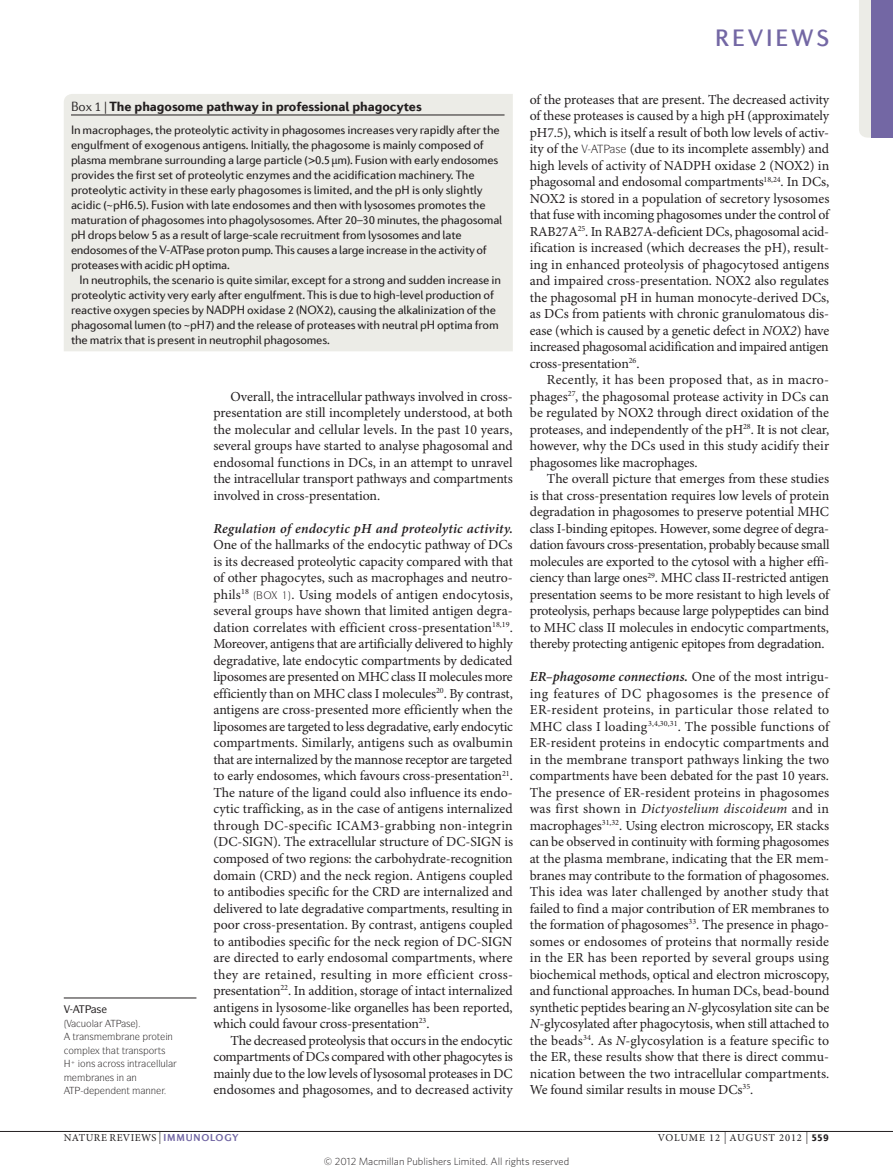
<style>
.page{position:relative;width:893px;height:1174px;background:#fff}
.page>*{position:absolute;margin:0;border:0;box-sizing:border-box;transform-origin:0 0}
.sectionheader{font:500 24px "Diverda Sans Com";letter-spacing:.115em;color:#7367a4}
.bodyfirst_inline{font:13.8px/16.5px "Minion Pro";letter-spacing:-.005em;color:#231f20;text-align:justify}
.bodyindent{font:13.8px/16.5px "Minion Pro";letter-spacing:-.01em;color:#231f20;text-align:justify}
.boxtitle{font:900 13.5px "Diverda Sans Com";letter-spacing:-.005em;color:#231f20}
.boxbody1{font:12.3px/15px "Diverda Sans Com";letter-spacing:-.015em;color:#231f20}
.boxbody{font:12.3px/15px "Diverda Sans Com";letter-spacing:-.015em;color:#231f20}
.t1{font:300 10.5px "Whitney";color:#231f20}
.t2{font:10.5px "Minion Pro";letter-spacing:.04em;color:#231f20}
.t3{font:10.5px "Minion Pro";letter-spacing:.085em;color:#231f20}
.glossarybody{font:9.75px "ITC Symbol Std";color:#231f20}
.s1{font-weight:300}
.s2{font-family:"Minion Pro"}
.s3{font-weight:600;font-style:italic}
.s4{font-style:italic}
.s5{font-size:12px}
.s6{font-family:"Diverda Sans Com";font-weight:700;font-size:10.2px;color:#7367a4}
.s7{font-family:"Diverda Sans Com";font-weight:900}
</style>
<div class="page">
<hr style="left:0;top:1131px;width:893px;height:1px;background:#231f20">
<hr style="left:64px;top:997px;width:132px;height:1px;background:#231f20">
<div style="left:64px;top:94px;width:449px;height:257px;background:#ecece7"></div>
<hr style="left:71px;top:115px;width:434px;height:1px;background:#231f20">
<svg style="left:859px;top:0;width:13px;height:138px;background:#e2e1e2"></svg>
<div style="left:872px;top:0;width:21px;height:138px;background:#7367a4"></div>
<p class="sectionheader" style="left:715px;top:24px;width:116px">REVIEWS</p>
<p class="boxtitle" style="left:71px;top:98px;width:352px"><span class="s1">Box 1 |</span> The phagosome pathway in professional phagocytes</p>
<p class="boxbody1" style="left:71px;top:122px;width:433px">In macrophages, the proteolytic activity in phagosomes increases very rapidly after the engulfment of exogenous antigens. Initially, the phagosome is mainly composed of plasma membrane surrounding a large particle (&gt;0.5<span class="s2">μ</span>m). Fusion with early endosomes provides the first set of proteolytic enzymes and the acidification machinery. The proteolytic activity in these early phagosomes is limited, and the pH is only slightly acidic (~pH6.5). Fusion with late endosomes and then with lysosomes promotes the maturation of phagosomes into phagolysosomes. After 20–30 minutes, the phagosomal pH drops below 5 as a result of large-scale recruitment from lysosomes and late endosomes of the V‑ATPase proton pump. This causes a large increase in the activity of proteases with acidic pH optima.</p>
<p class="boxbody" style="left:71px;top:272px;width:431px;text-indent:9px">In neutrophils, the scenario is quite similar, except for a strong and sudden increase in proteolytic activity very early after engulfment. This is due to high-level production of reactive oxygen species by NADPH oxidase 2 (NOX2), causing the alkalinization of the phagosomal lumen (to ~pH7) and the release of proteases with neutral pH optima from the matrix that is present in neutrophil phagosomes.</p>
<p class="glossarybody" style="left:81px;top:1017px;width:15px">◆□●</p>
<p class="glossarybody" style="left:73px;top:1030px;width:23px">▼ ■▲</p>
<p class="glossarybody" style="left:130px;top:1030px;width:45px">■ □▼ ■</p>
<p class="glossarybody" style="left:68px;top:1044px;width:99px">□ ● ▼ ▼ ▼ ■▲□▼▲</p>
<p class="glossarybody" style="left:64px;top:1057px;width:33px">★ □■▲</p>
<p class="glossarybody" style="left:111px;top:1057px;width:29px">□▲▲ ■▼</p>
<p class="glossarybody" style="left:156px;top:1057px;width:14px">●●◆●</p>
<p class="glossarybody" style="left:99px;top:1071px;width:39px">■ ▲ ■ ■</p>
<p class="glossarybody" style="left:105px;top:1084px;width:26px">■ ■▼</p>
<p class="bodyindent" style="left:213px;top:389px;width:301px;text-indent:17px">Overall, the intracellular pathways involved in cross&shy;presentation are still incompletely understood, at both the molecular and cellular levels. In the past 10 years, several groups have started to analyse phagosomal and endosomal functions in DCs, in an attempt to unravel the intracellular transport pathways and compartments involved in cross-presentation.</p>
<p class="bodyfirst_inline" style="left:213px;top:521px;width:301px"><span class="s3">Regulation of endocytic pH and proteolytic activity.<br></span>One of the hallmarks of the endocytic pathway of DCs is its decreased proteolytic capacity compared with that of other phagocytes, such as macrophages and neutro&shy;phils<sup>18</sup></p>
<p class="bodyfirst_inline" style="left:213px;top:587px;width:301px;text-indent:78px">. Using models of antigen endocytosis, several groups have shown that limited antigen degra&shy;dation correlates with efficient cross-presentation<sup>18,19</sup>.<br>Moreover, antigens that are artificially delivered to highly degradative, late endocytic compartments by dedicated liposomes are presented on MHC class II molecules more efficiently than on MHC class I molecules<sup>20</sup>. By contrast, antigens are cross-presented more efficiently when the liposomes are targeted to less degradative, early endocytic compartments. Similarly, antigens such as ovalbumin that are internalized by the mannose receptor are targeted to early endosomes, which favours cross-presentation<sup>21</sup>.<br>The nature of the ligand could also influence its endo&shy;cytic trafficking, as in the case of antigens internalized through DC-specific ICAM3‑grabbing non-integrin (DC‑SIGN). The extracellular structure of DC‑SIGN is composed of two regions: the carbohydrate-recognition domain (CRD) and the neck region. Antigens coupled to antibodies specific for the CRD are internalized and delivered to late degradative compartments, resulting in poor cross-presentation. By contrast, antigens coupled to antibodies specific for the neck region of DC‑SIGN are directed to early endosomal compartments, where they are retained, resulting in more efficient cross&shy;presentation<sup>22</sup>. In addition, storage of intact internalized antigens in lysosome-like organelles has been reported, which could favour cross-presentation<sup>23</sup>.</p>
<p class="bodyindent" style="left:213px;top:1032px;width:301px;text-indent:17px">The decreased proteolysis that occurs in the endocytic compartments of DCs compared with other phagocytes is mainly due to the low levels of lysosomal proteases in DC endosomes and phagosomes, and to decreased activity</p>
<p class="bodyindent" style="left:530px;top:92px;width:301px">of the proteases that are present. The decreased activity of these proteases is caused by a high pH (approximately pH7.5), which is itself a result of both low levels of activ&shy;ity of the</p>
<p class="bodyindent" style="left:530px;top:141px;width:301px;text-indent:86px">▲ (due to its incomplete assembly) and high levels of activity of NADPH oxidase 2 (NOX2) in phagosomal and endosomal compartments<sup>18,24</sup>. In DCs, NOX2 is stored in a population of secretory lysosomes that fuse with incoming phagosomes under the control of RAB27A<sup>25</sup>. In RAB27A‑deficient DCs, phagosomal acid&shy;ification is increased (which decreases the pH), result&shy;ing in enhanced proteolysis of phagocytosed antigens and impaired cross-presentation. NOX2 also regulates the phagosomal pH in human monocyte-derived DCs, as DCs from patients with chronic granulomatous dis&shy;ease (which is caused by a genetic defect in <span class="s4">NOX2</span>) have increased phagosomal acidification and impaired antigen cross-presentation<sup>26</sup>.</p>
<p class="bodyindent" style="left:530px;top:372px;width:301px;text-indent:17px">Recently, it has been proposed that, as in macro&shy;phages<sup>27</sup>, the phagosomal protease activity in DCs can be regulated by NOX2 through direct oxidation of the proteases, and independently of the pH<sup>28</sup>. It is not clear, however, why the DCs used in this study acidify their phagosomes like macrophages.</p>
<p class="bodyindent" style="left:530px;top:471px;width:301px;text-indent:17px">The overall picture that emerges from these studies is that cross-presentation requires low levels of protein degradation in phagosomes to preserve potential MHC class I‑binding epitopes. However, some degree of degra&shy;dation favours cross-presentation, probably because small molecules are exported to the cytosol with a higher effi&shy;ciency than large ones<sup>29</sup>. MHC class II‑restricted antigen presentation seems to be more resistant to high levels of proteolysis, perhaps because large polypeptides can bind to MHC class II molecules in endocytic compartments, thereby protecting antigenic epitopes from degradation.</p>
<p class="bodyfirst_inline" style="left:530px;top:669px;width:301px"><span class="s3">ER–phagosome connections.</span> One of the most intrigu&shy;ing features of DC phagosomes is the presence of ER‑resident proteins, in particular those related to MHC class I loading<sup>3,4,30,31</sup>. The possible functions of ER‑resident proteins in endocytic compartments and in the membrane transport pathways linking the two compartments have been debated for the past 10 years.<br>The presence of ER‑resident proteins in phagosomes was first shown in <span class="s4">Dictyostelium discoideum</span> and in macrophages<sup>31,32</sup>. Using electron microscopy, ER stacks can be observed in continuity with forming phagosomes at the plasma membrane, indicating that the ER mem&shy;branes may contribute to the formation of phagosomes.<br>This idea was later challenged by another study that failed to find a major contribution of ER membranes to the formation of phagosomes<sup>33</sup>. The presence in phago&shy;somes or endosomes of proteins that normally reside in the ER has been reported by several groups using biochemical methods, optical and electron microscopy, and functional approaches. In human DCs, bead-bound synthetic peptides bearing an <span class="s4">N</span>‑glycosylation site can be <span class="s4">N</span>‑glycosylated after phagocytosis, when still attached to the beads<sup>34</sup>. As <span class="s4">N</span>‑glycosylation is a feature specific to the ER, these results show that there is direct commu&shy;nication between the two intracellular compartments.<br>We found similar results in mouse DCs<sup>35</sup>.</p>
<p class="t2" style="left:64px;top:1131px;width:176px">NATURE REVIEWS <span class="s5">|</span> <span class="s6">IMMUNOLOGY</span></p>
<p class="t3" style="left:658px;top:1131px;width:173px">VOLUME 12 <span class="s5">|</span> AUGUST 2012 <span class="s5">|</span> <span class="s7">559</span></p>
<p class="t1" style="left:324px;top:1154px;width:247px">© 2012 Macmillan Publishers Limited. All rights reserved</p>
</div>
